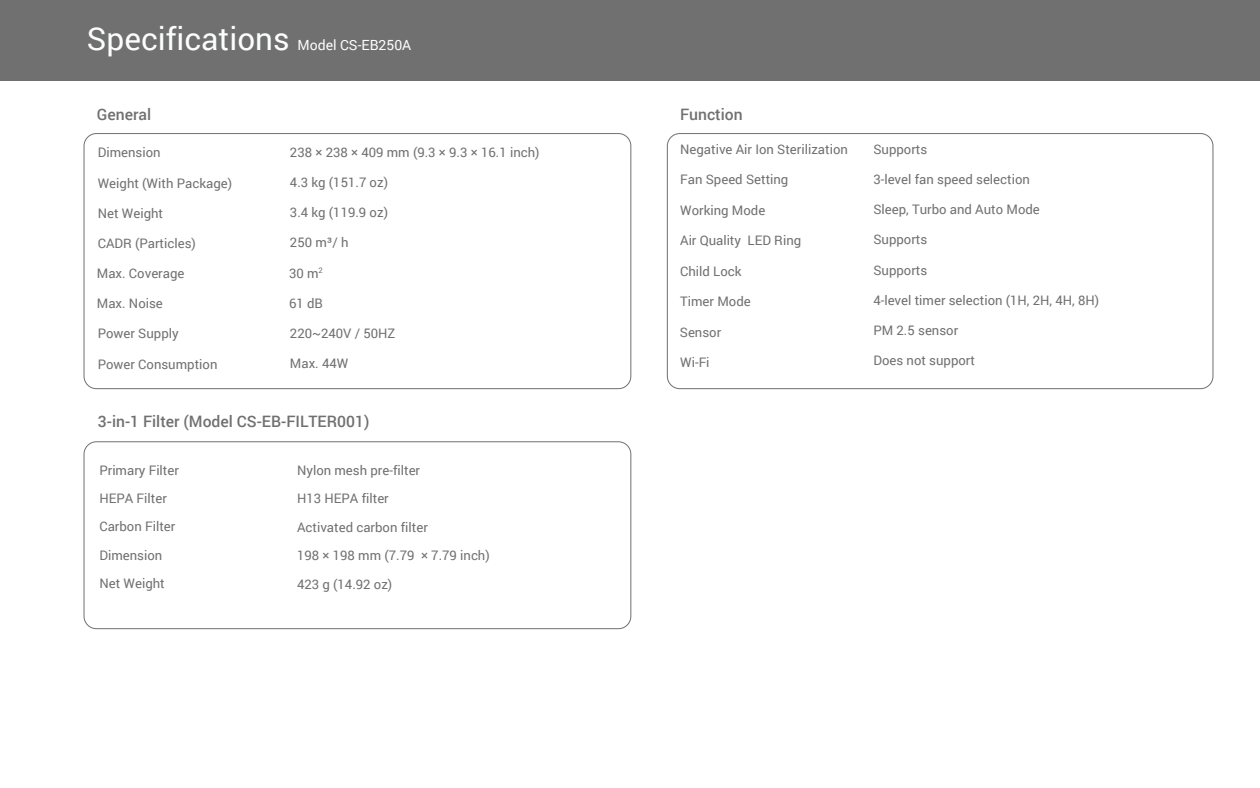
<style>
.page{position:relative;width:1260px;height:788px;background:#fff}
.page>*{position:absolute;margin:0;border:0;box-sizing:border-box;transform-origin:0 0}
.t1{font:31.5px "Roboto";color:#fcfdfd}
.t2{font:500 15.75px "Roboto";color:#717071}
.t3{font:14px "Roboto";color:#fcfdfd}
.t4{font:13.12px "Roboto";color:#717071}
</style>
<div class="page">
<div style="left:667px;top:133px;width:546px;height:256px;border:1px solid #717071;border-radius:12px"></div>
<div style="left:84px;top:441px;width:547px;height:188px;border:1px solid #717071;border-radius:12px"></div>
<div style="left:84px;top:133px;width:547px;height:256px;border:1px solid #717071;border-radius:12px"></div>
<div style="left:0;top:0;width:1260px;height:80px;background:#717071"></div>
<h1 class="t1" style="left:87px;top:16px;width:204px">Specifications</h1>
<p class="t3" style="left:297px;top:35px;width:115px">Model CS-EB250A</p>
<p class="t2" style="left:97px;top:103px;width:56px">General</p>
<p class="t4" style="left:98px;top:143px;width:64px">Dimension</p>
<p class="t4" style="left:290px;top:143px;width:251px">238 × 238 × 409 mm (9.3 × 9.3 × 16.1 inch)</p>
<p class="t4" style="left:98px;top:174px;width:136px">Weight (With Package)</p>
<p class="t4" style="left:290px;top:173px;width:100px">4.3 kg (151.7 oz)</p>
<p class="t4" style="left:98px;top:204px;width:67px">Net Weight</p>
<p class="t4" style="left:290px;top:203px;width:100px">3.4 kg (119.9 oz)</p>
<p class="t4" style="left:98px;top:234px;width:100px">CADR (Particles)</p>
<p class="t4" style="left:290px;top:233px;width:60px">250 m³/ h</p>
<p class="t4" style="left:97px;top:264px;width:89px">Max. Coverage</p>
<p class="t4" style="left:289px;top:264px;width:35px">30 m<sup>2</sup></p>
<p class="t4" style="left:97px;top:294px;width:68px">Max. Noise</p>
<p class="t4" style="left:289px;top:294px;width:35px">61 dB</p>
<p class="t4" style="left:98px;top:324px;width:82px">Power Supply</p>
<p class="t4" style="left:290px;top:324px;width:107px">220~240V / 50HZ</p>
<p class="t4" style="left:98px;top:354px;width:121px">Power Consumption</p>
<p class="t4" style="left:290px;top:354px;width:60px">Max. 44W</p>
<p class="t2" style="left:98px;top:410px;width:273px">3-in-1 Filter (Model CS-EB-FILTER001)</p>
<p class="t4" style="left:99px;top:460px;width:81px">Primary Filter</p>
<p class="t4" style="left:297px;top:460px;width:125px">Nylon mesh pre-filter</p>
<p class="t4" style="left:99px;top:489px;width:69px">HEPA Filter</p>
<p class="t4" style="left:297px;top:489px;width:93px">H13 HEPA filter</p>
<p class="t4" style="left:99px;top:517px;width:77px">Carbon Filter</p>
<p class="t4" style="left:297px;top:518px;width:132px">Activated carbon filter</p>
<p class="t4" style="left:99px;top:545px;width:64px">Dimension</p>
<p class="t4" style="left:297px;top:546px;width:194px">198 × 198 mm (7.79 × 7.79 inch)</p>
<p class="t4" style="left:99px;top:574px;width:67px">Net Weight</p>
<p class="t4" style="left:297px;top:575px;width:97px">423 g (14.92 oz)</p>
<p class="t2" style="left:680px;top:103px;width:64px">Function</p>
<p class="t4" style="left:680px;top:140px;width:169px">Negative Air Ion Sterilization</p>
<p class="t4" style="left:873px;top:140px;width:55px">Supports</p>
<p class="t4" style="left:680px;top:170px;width:110px">Fan Speed Setting</p>
<p class="t4" style="left:873px;top:170px;width:158px">3-level fan speed selection</p>
<p class="t4" style="left:680px;top:201px;width:87px">Working Mode</p>
<p class="t4" style="left:873px;top:200px;width:168px">Sleep, Turbo and Auto Mode</p>
<p class="t4" style="left:680px;top:231px;width:123px">Air Quality LED Ring</p>
<p class="t4" style="left:873px;top:230px;width:55px">Supports</p>
<p class="t4" style="left:680px;top:262px;width:63px">Child Lock</p>
<p class="t4" style="left:873px;top:261px;width:55px">Supports</p>
<p class="t4" style="left:680px;top:292px;width:72px">Timer Mode</p>
<p class="t4" style="left:680px;top:323px;width:43px">Sensor</p>
<p class="t4" style="left:873px;top:291px;width:227px">4-level timer selection (1H, 2H, 4H, 8H)</p>
<p class="t4" style="left:873px;top:321px;width:86px">PM 2.5 sensor</p>
<p class="t4" style="left:680px;top:353px;width:31px">Wi-Fi</p>
<p class="t4" style="left:873px;top:351px;width:103px">Does not support</p>
</div>
